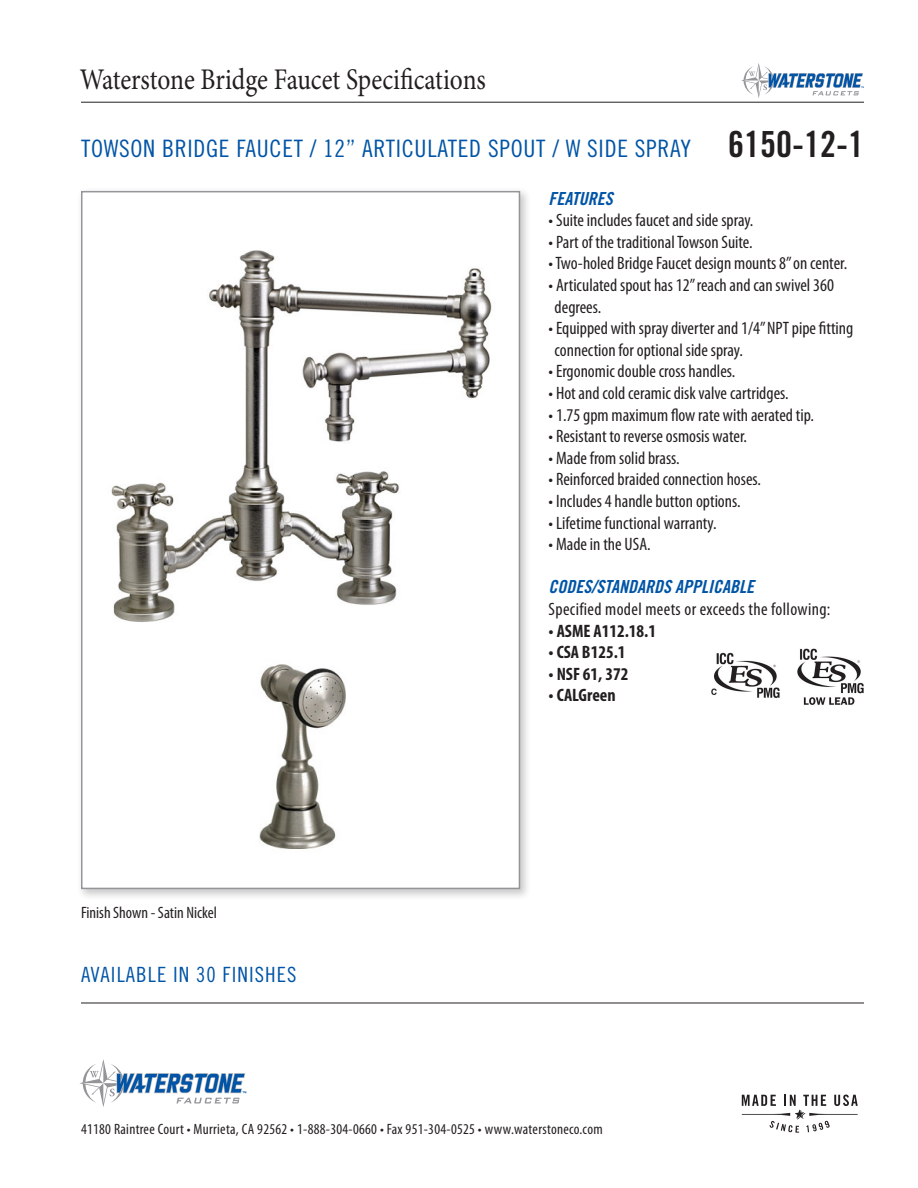
<style>
.page{position:relative;width:918px;height:1188px;background:#fff}
.page>*{position:absolute;margin:0;border:0;box-sizing:border-box;transform-origin:0 0}
.t1{font:36px "Trade Gothic Bold Cond Twenty";color:#231f20}
.t2{font:30px "Minion Pro";letter-spacing:-.005em;color:#231f20;scale:.85 1}
.t3{font:24px "Trade Gothic Cond Eighteen";letter-spacing:.03em;color:#0154a6}
.t4{font:21px "Trade Gothic Cond Eighteen";letter-spacing:.05em;color:#0154a6}
.t5{font:condensed 18px/21.6px "Myriad Pro";color:#231f20}
.t6{font:700 condensed 18px "Myriad Pro";color:#231f20}
.t7{font:condensed 18px "Myriad Pro";letter-spacing:.02em;color:#231f20}
.t8{font:18px "Trade Gothic Bold Cond Twenty Obl";color:#0154a6}
.t9{font:condensed 16.5px "Myriad Pro";color:#231f20}
.t10{font:condensed 15px "Myriad Pro";letter-spacing:.02em;color:#231f20}
</style>
<div class="page">
<svg style="left:742px;top:1095px;width:116px;height:38px"></svg>
<svg style="left:79px;top:1059px;width:167px;height:48px"></svg>
<hr style="left:81px;top:102px;width:783px;height:1px;background:#231f20">
<svg style="left:741px;top:63px;width:123px;height:35px"></svg>
<hr style="left:81px;top:1003px;width:783px;height:1px;background:#231f20">
<img style="left:797px;top:648px;width:67px;height:57px">
<img style="left:711px;top:652px;width:69px;height:46px">
<div style="left:76px;top:186px;width:455px;height:715px;background:#231f20;opacity:.24"></div>
<div style="left:81px;top:191px;width:439px;height:698px;background:#fff;border:2px solid #939598"></div>
<img style="left:259px;top:664px;width:87px;height:185px">
<img style="left:111px;top:250px;width:381px;height:372px">
<h2 class="t2" style="left:80px;top:60px;width:479px">Waterstone Bridge Faucet Specifications</h2>
<p class="t3" style="left:81px;top:134px;width:612px">TOWSON BRIDGE FAUCET / 12” ARTICULATED SPOUT / W SIDE SPRAY</p>
<p class="t1" style="left:728px;top:122px;width:137px">6150-12-1</p>
<p class="t9" style="left:81px;top:903px;width:137px">Finish Shown - Satin Nickel</p>
<p class="t4" style="left:81px;top:962px;width:217px">AVAILABLE IN 30 FINISHES</p>
<p class="t8" style="left:549px;top:187px;width:66px">FEATURES</p>
<p class="t5" style="left:549px;top:209px;width:206px">• Suite includes faucet and side spray.</p>
<p class="t5" style="left:549px;top:231px;width:206px">• Part of the traditional Towson Suite.</p>
<p class="t5" style="left:549px;top:253px;width:300px">• Two-holed Bridge Faucet design mounts 8” on center.</p>
<p class="t5" style="left:555px;top:274px;width:281px;text-indent:-6px">• Articulated spout has 12” reach and can swivel 360 degrees.</p>
<p class="t5" style="left:555px;top:317px;width:300px;text-indent:-6px">• Equipped with spray diverter and 1/4” NPT pipe fitting connection for optional side spray.</p>
<p class="t5" style="left:549px;top:361px;width:188px">• Ergonomic double cross handles.</p>
<p class="t5" style="left:549px;top:382px;width:242px">• Hot and cold ceramic disk valve cartridges.</p>
<p class="t5" style="left:549px;top:404px;width:267px">• 1.75 gpm maximum flow rate with aerated tip.</p>
<p class="t5" style="left:549px;top:425px;width:200px">• Resistant to reverse osmosis water.</p>
<p class="t5" style="left:549px;top:447px;width:133px">• Made from solid brass.</p>
<p class="t5" style="left:549px;top:469px;width:214px">• Reinforced braided connection hoses.</p>
<p class="t5" style="left:549px;top:490px;width:193px">• Includes 4 handle button options.</p>
<p class="t5" style="left:549px;top:512px;width:169px">• Lifetime functional warranty.</p>
<p class="t5" style="left:549px;top:533px;width:104px">• Made in the USA.</p>
<p class="t8" style="left:549px;top:576px;width:207px">CODES/STANDARDS APPLICABLE</p>
<p class="t7" style="left:549px;top:598px;width:283px">Specified model meets or exceeds the following:</p>
<p class="t6" style="left:549px;top:619px;width:109px">• ASME A112.18.1</p>
<p class="t6" style="left:549px;top:641px;width:78px">• CSA B125.1</p>
<p class="t6" style="left:549px;top:663px;width:81px">• NSF 61, 372</p>
<p class="t6" style="left:549px;top:684px;width:69px">• CALGreen</p>
<p class="t10" style="left:81px;top:1119px;width:523px">41180 Raintree Court • Murrieta, CA 92562 • 1-888-304-0660 • Fax 951-304-0525 • www.waterstoneco.com</p>
</div>
